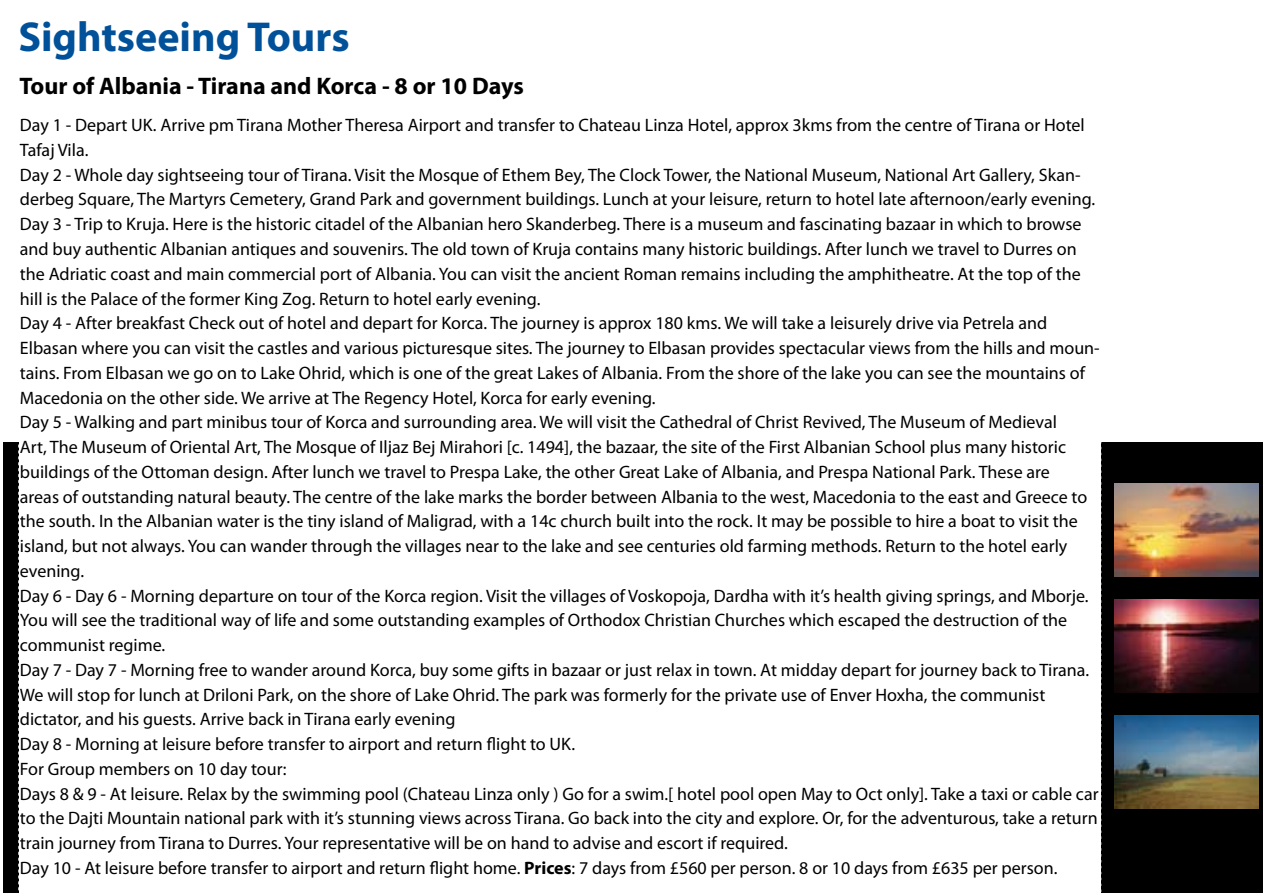
<style>
.page{position:relative;width:1263px;height:893px;background:#fff}
.page>*{position:absolute;margin:0;border:0;box-sizing:border-box;transform-origin:0 0}
.t1{font:700 42px "Myriad Pro";color:#005199}
.t2{font:700 24px "Myriad Pro";color:#000}
.t3{font:18px/24.8px "Myriad Pro";color:#000}
.s1{font-weight:700}
</style>
<div class="page">
<div style="left:0;top:443px;width:1263px;height:450px;background:#000"></div>
<img style="left:1114px;top:715px;width:144px;height:94px">
<img style="left:1114px;top:599px;width:144px;height:93px">
<img style="left:1114px;top:483px;width:144px;height:93px">
<svg style="left:0;top:443px;width:3px;height:450px"></svg>
<div style="left:18px;top:442px;width:1084px;height:451px;background:#fff"></div>
<h1 class="t1" style="left:18px;top:9px;width:333px">Sightseeing Tours</h1>
<h2 class="t2" style="left:19px;top:70px;width:506px">Tour of Albania - Tirana and Korca - 8 or 10 Days</h2>
<p class="t3" style="left:20px;top:113px;width:1081px">Day 1 - Depart UK. Arrive pm Tirana Mother Theresa Airport and transfer to Chateau Linza Hotel, approx 3kms from the centre of Tirana or Hotel Tafaj Vila.<br>Day 2 - Whole day sightseeing tour of Tirana. Visit the Mosque of Ethem Bey, The Clock Tower, the National Museum, National Art Gallery, Skan&shy;derbeg Square, The Martyrs Cemetery, Grand Park and government buildings. Lunch at your leisure, return to hotel late afternoon/early evening.<br>Day 3 - Trip to Kruja. Here is the historic citadel of the Albanian hero Skanderbeg. There is a museum and fascinating bazaar in which to browse and buy authentic Albanian antiques and souvenirs. The old town of Kruja contains many historic buildings. After lunch we travel to Durres on the Adriatic coast and main commercial port of Albania. You can visit the ancient Roman remains including the amphitheatre. At the top of the hill is the Palace of the former King Zog. Return to hotel early evening.<br>Day 4 - After breakfast Check out of hotel and depart for Korca. The journey is approx 180 kms. We will take a leisurely drive via Petrela and Elbasan where you can visit the castles and various picturesque sites. The journey to Elbasan provides spectacular views from the hills and moun&shy;tains. From Elbasan we go on to Lake Ohrid, which is one of the great Lakes of Albania. From the shore of the lake you can see the mountains of Macedonia on the other side. We arrive at The Regency Hotel, Korca for early evening.<br>Day 5 - Walking and part minibus tour of Korca and surrounding area. We will visit the Cathedral of Christ Revived, The Museum of Medieval<br>Art, The Museum of Oriental Art, The Mosque of Iljaz Bej Mirahori [c. 1494], the bazaar, the site of the First Albanian School plus many historic buildings of the Ottoman design. After lunch we travel to Prespa Lake, the other Great Lake of Albania, and Prespa National Park. These are<br>areas of outstanding natural beauty. The centre of the lake marks the border between Albania to the west, Macedonia to the east and Greece to the south. In the Albanian water is the tiny island of Maligrad, with a 14c church built into the rock. It may be possible to hire a boat to visit the island, but not always. You can wander through the villages near to the lake and see centuries old farming methods. Return to the hotel early evening.<br>Day 6 - Day 6 - Morning departure on tour of the Korca region. Visit the villages of Voskopoja, Dardha with it’s health giving springs, and Mborje.<br>You will see the traditional way of life and some outstanding examples of Orthodox Christian Churches which escaped the destruction of the communist regime.<br>Day 7 - Day 7 - Morning free to wander around Korca, buy some gifts in bazaar or just relax in town. At midday depart for journey back to Tirana.<br>We will stop for lunch at Driloni Park, on the shore of Lake Ohrid. The park was formerly for the private use of Enver Hoxha, the communist dictator, and his guests. Arrive back in Tirana early evening<br>Day 8 - Morning at leisure before transfer to airport and return flight to UK.<br>For Group members on 10 day tour:<br>Days 8 &amp; 9 - At leisure. Relax by the swimming pool (Chateau Linza only ) Go for a swim.[ hotel pool open May to Oct only]. Take a taxi or cable car to the Dajti Mountain national park with it’s stunning views across Tirana. Go back into the city and explore. Or, for the adventurous, take a return train journey from Tirana to Durres. Your representative will be on hand to advise and escort if required.<br>Day 10 - At leisure before transfer to airport and return flight home. <span class="s1">Prices</span>: 7 days from £560 per person. 8 or 10 days from £635 per person.</p>
</div>
